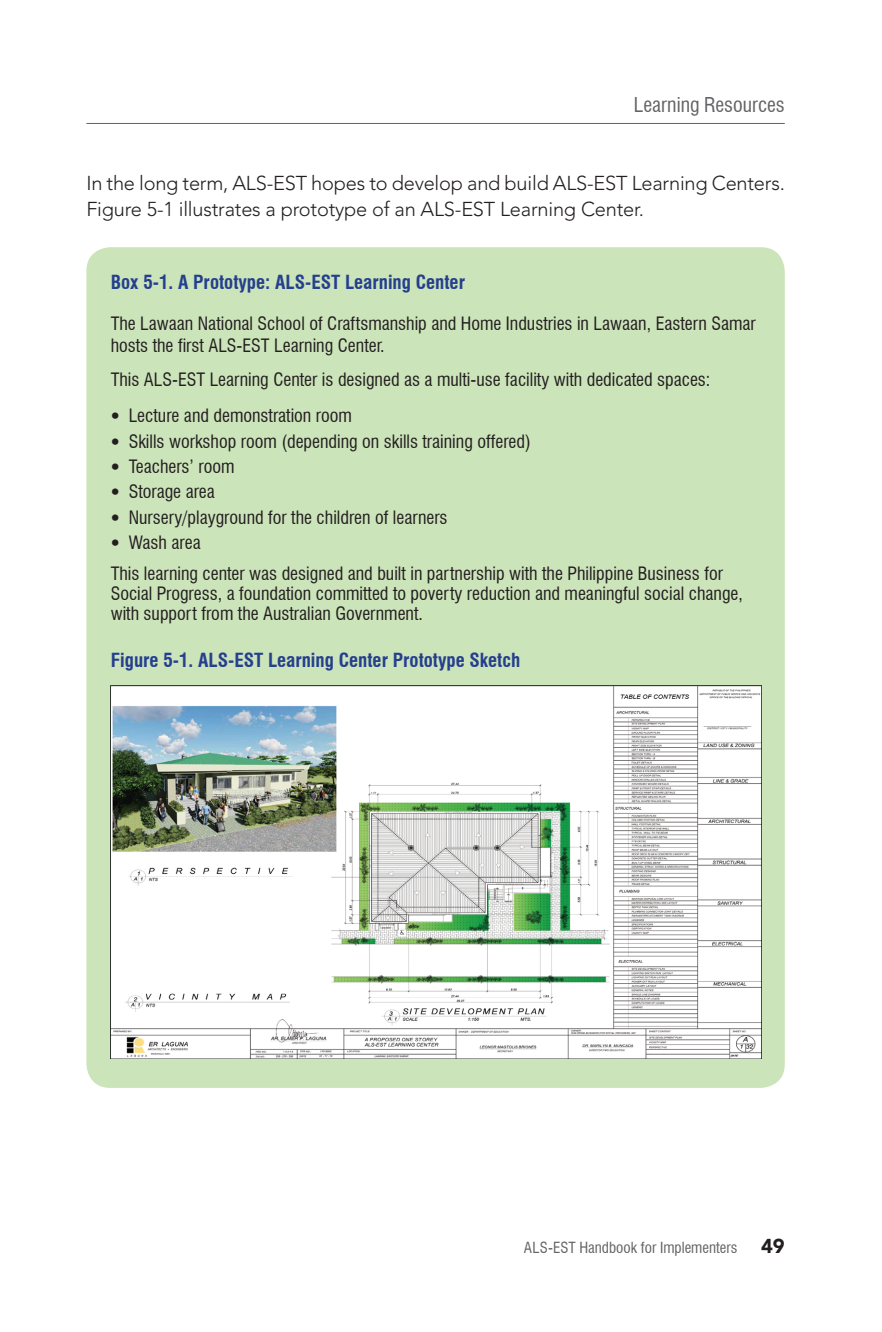
<style>
.page{position:relative;width:882px;height:1332px;background:#fff}
.page>*{position:absolute;margin:0;border:0;box-sizing:border-box;transform-origin:0 0}
._01_Body_Text{font:300 20px/26px "Avenir LT Std";letter-spacing:-.01em;color:#231f20}
.t1{font:condensed 20px "Swiss 721 BT";color:#636366}
._08_Table_Head{font:700 condensed 19px "Swiss 721 BT";color:#253f8e}
._07_Table_Text{font:condensed 18px/20px "Swiss 721 BT";color:#231f20}
._14_Box_Text{font:condensed 18px/22px "Swiss 721 BT";color:#231f20}
._15_Box_Text_Tab_1{font:condensed 18px "Swiss 721 BT";color:#231f20}
.t2{font:condensed 15px "Swiss 721 BT";color:#636366}
.s1{font-family:"Avenir LT Std";font-weight:300;font-stretch:normal}
.s2{font-family:"Avenir LT Std";font-weight:900;font-stretch:normal;font-size:20px;color:#231f20}
</style>
<div class="page">
<div style="left:86px;top:247px;width:699px;height:841px;background:#cce4ba;border-radius:24px"></div>
<img style="left:111px;top:685px;width:651px;height:374px">
<hr style="left:86px;top:123px;width:699px;height:1px;background:#636366">
<p class="t1" style="left:634px;top:93px;width:152px">Learning Resources</p>
<p class="_01_Body_Text" style="left:86px;top:170px;width:700px">In the long term, ALS-EST hopes to develop and build ALS-EST Learning Centers.<br>Figure 5-1 illustrates a prototype of an ALS-EST Learning Center.</p>
<p class="_08_Table_Head" style="left:111px;top:270px;width:356px">Box 5-1. A Prototype: ALS-EST Learning Center</p>
<p class="_14_Box_Text" style="left:111px;top:313px;width:647px">The Lawaan National School of Craftsmanship and Home Industries in Lawaan, Eastern Samar hosts the first ALS-EST Learning Center.</p>
<p class="_14_Box_Text" style="left:111px;top:368px;width:601px">This ALS-EST Learning Center is designed as a multi-use facility with dedicated spaces:</p>
<p class="_15_Box_Text_Tab_1" style="left:111px;top:405px;width:243px"><span class="s1">•</span> Lecture and demonstration room</p>
<p class="_15_Box_Text_Tab_1" style="left:111px;top:430px;width:422px"><span class="s1">•</span> Skills workshop room (depending on skills training offered)</p>
<p class="_15_Box_Text_Tab_1" style="left:111px;top:456px;width:125px"><span class="s1">•</span> Teachers’ room</p>
<p class="_15_Box_Text_Tab_1" style="left:111px;top:481px;width:106px"><span class="s1">•</span> Storage area</p>
<p class="_15_Box_Text_Tab_1" style="left:111px;top:506px;width:338px"><span class="s1">•</span> Nursery/playground for the children of learners</p>
<p class="_15_Box_Text_Tab_1" style="left:111px;top:532px;width:92px"><span class="s1">•</span> Wash area</p>
<p class="_07_Table_Text" style="left:111px;top:564px;width:634px">This learning center was designed and built in partnership with the Philippine Business for<br>Social Progress, a foundation committed to poverty reduction and meaningful social change, with support from the Australian Government.</p>
<p class="_08_Table_Head" style="left:111px;top:649px;width:411px">Figure 5-1. ALS-EST Learning Center Prototype Sketch</p>
<p class="t2" style="left:524px;top:1239px;width:262px">ALS-EST Handbook for Implementers <span class="s2">49</span></p>
</div>
